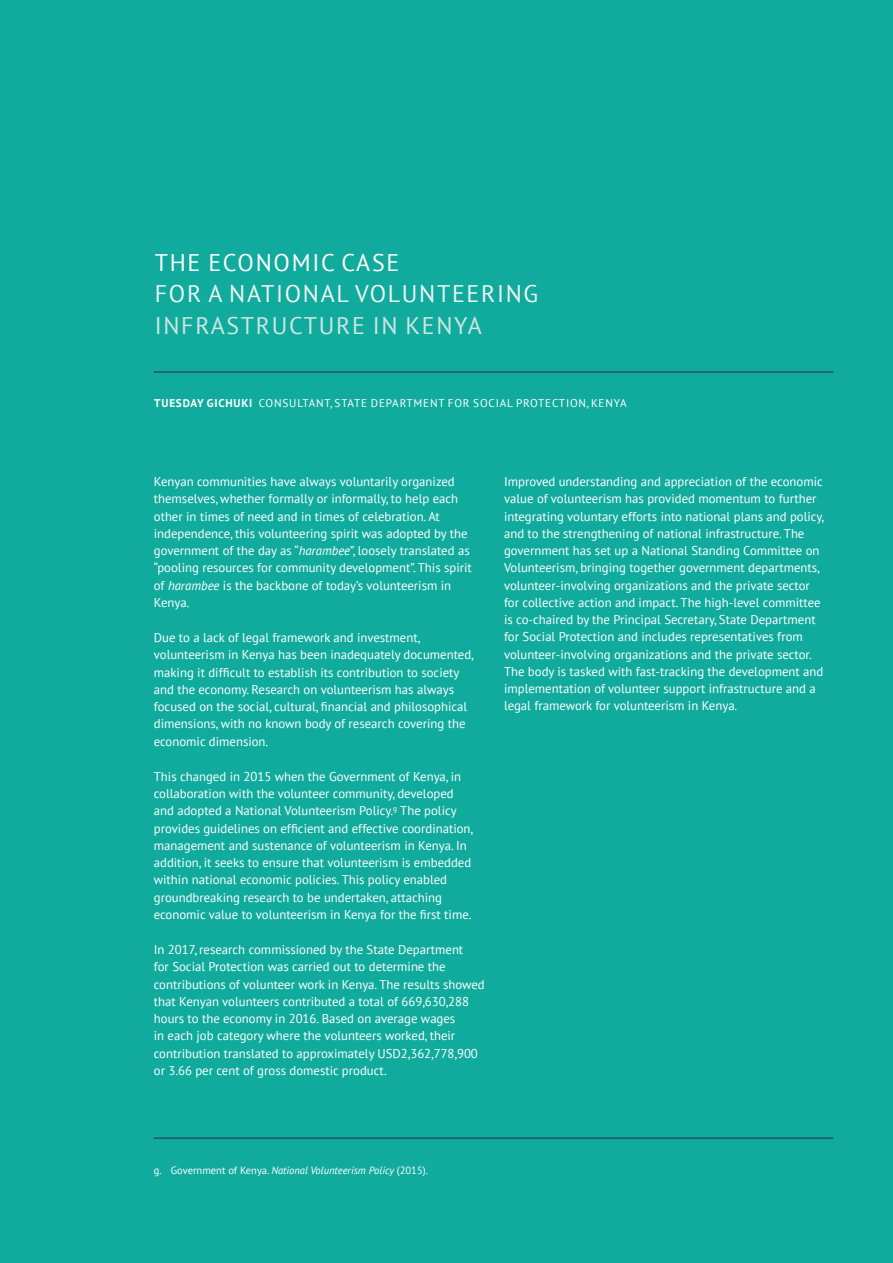
<style>
.page{position:relative;width:893px;height:1263px;background:#11ab9d}
.page>*{position:absolute;margin:0;border:0;box-sizing:border-box;transform-origin:0 0}
.t1{font:24px "PT Sans";letter-spacing:.07em;color:#eff6f5}
.t2{font:24px "PT Sans";letter-spacing:.07em;color:#cfe6e2}
.t3{font:24px "PT Sans";letter-spacing:.07em;color:#fff}
.t4{font:12.75px/17.2px "PT Sans";color:#fff}
.t5{font:11.25px "PT Sans";letter-spacing:.07em;color:#fff}
.t6{font:10.5px "PT Sans";color:#fff}
.s1{font-weight:700}
.s2{font-style:italic}
</style>
<div class="page">
<hr style="left:154px;top:371px;width:679px;height:2px;background:#29506a">
<hr style="left:154px;top:1137px;width:679px;height:2px;background:#29506a">
<h1 class="t3" style="left:155px;top:247px;width:246px">THE ECONOMIC CASE</h1>
<h1 class="t1" style="left:155px;top:278px;width:385px">FOR A NATIONAL VOLUNTEERING</h1>
<h1 class="t2" style="left:155px;top:310px;width:328px">INFRASTRUCTURE IN KENYA</h1>
<p class="t5" style="left:154px;top:396px;width:474px"><span class="s1">TUESDAY GICHUKI</span> CONSULTANT, STATE DEPARTMENT FOR SOCIAL PROTECTION, KENYA</p>
<p class="t4" style="left:154px;top:473px;width:320px">Kenyan communities have always voluntarily organized themselves, whether formally or informally, to help each other in times of need and in times of celebration. At independence, this volunteering spirit was adopted by the government of the day as “<span class="s2">harambee</span>”, loosely translated as “pooling resources for community development”. This spirit of <span class="s2">harambee</span> is the backbone of today’s volunteerism in Kenya.</p>
<p class="t4" style="left:154px;top:629px;width:321px">Due to a lack of legal framework and investment, volunteerism in Kenya has been inadequately documented, making it difficult to establish its contribution to society and the economy. Research on volunteerism has always focused on the social, cultural, financial and philosophical dimensions, with no known body of research covering the economic dimension.</p>
<p class="t4" style="left:154px;top:767px;width:321px">This changed in 2015 when the Government of Kenya, in collaboration with the volunteer community, developed and adopted a National Volunteerism Policy.<sup>g</sup> The policy provides guidelines on efficient and effective coordination, management and sustenance of volunteerism in Kenya. In addition, it seeks to ensure that volunteerism is embedded within national economic policies. This policy enabled groundbreaking research to be undertaken, attaching economic value to volunteerism in Kenya for the first time.</p>
<p class="t4" style="left:154px;top:941px;width:332px">In 2017, research commissioned by the State Department<br>for Social Protection was carried out to determine the contributions of volunteer work in Kenya. The results showed that Kenyan volunteers contributed a total of 669,630,288 hours to the economy in 2016. Based on average wages<br>in each job category where the volunteers worked, their contribution translated to approximately USD2,362,778,900 or 3.66 per cent of gross domestic product.</p>
<p class="t4" style="left:504px;top:473px;width:321px">Improved understanding and appreciation of the economic value of volunteerism has provided momentum to further integrating voluntary efforts into national plans and policy, and to the strengthening of national infrastructure. The government has set up a National Standing Committee on Volunteerism, bringing together government departments, volunteer-involving organizations and the private sector for collective action and impact. The high-level committee is co-chaired by the Principal Secretary, State Department for Social Protection and includes representatives from volunteer-involving organizations and the private sector.<br>The body is tasked with fast-tracking the development and implementation of volunteer support infrastructure and a legal framework for volunteerism in Kenya.</p>
<p class="t6" style="left:154px;top:1163px;width:276px">g. Government of Kenya. <span class="s2">National Volunteerism Policy</span> (2015).</p>
</div>
